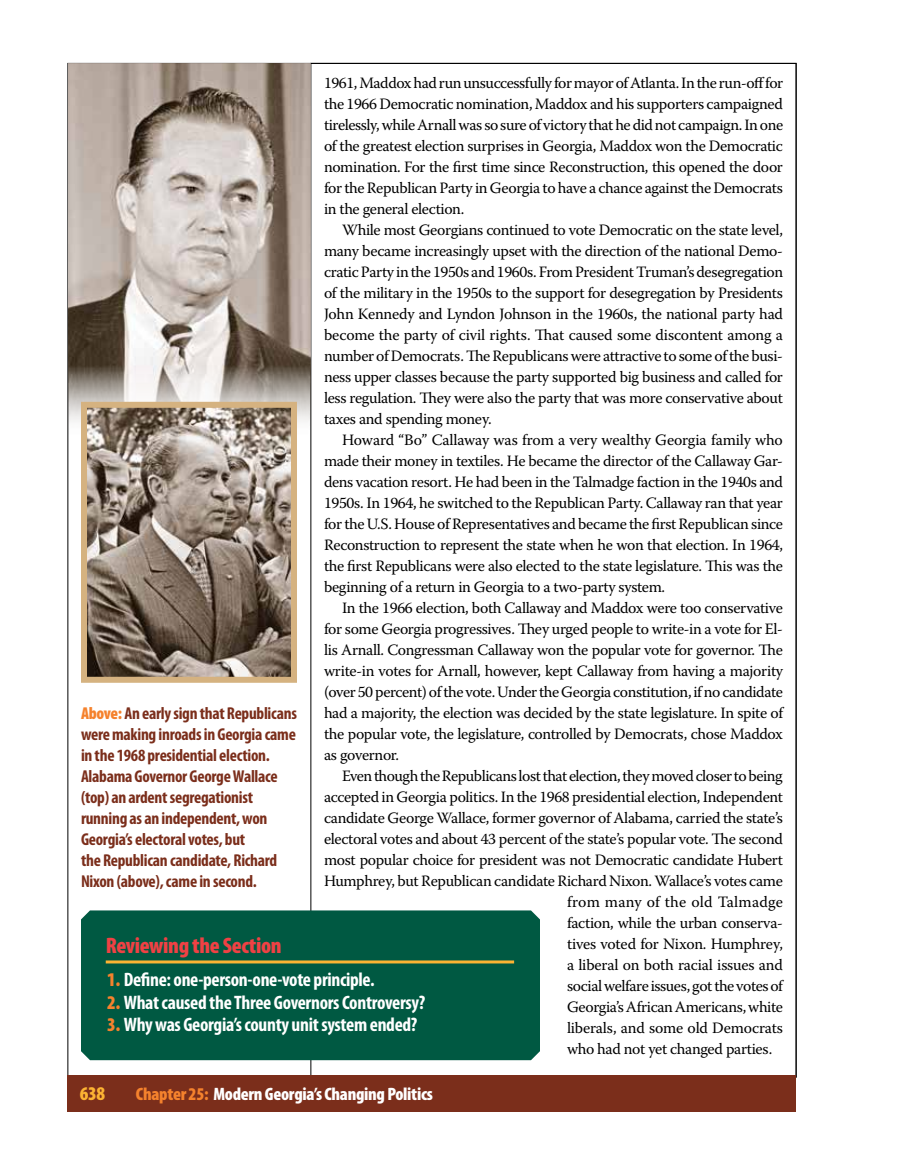
<style>
.page{position:relative;width:918px;height:1175px;background:#fff}
.page>*{position:absolute;margin:0;border:0;box-sizing:border-box;transform-origin:0 0}
.t1{font:900 condensed 22.5px "Myriad Pro";letter-spacing:-.015em;color:#ef4144}
.t2{font:700 condensed 19.5px "Myriad Pro";letter-spacing:-.015em;color:#fff}
.t3{font:900 condensed 19.5px "Myriad Pro";color:#fcb333}
.t4{font:900 condensed 18px "Myriad Pro";letter-spacing:-.015em;color:#fff}
.t5{font:700 condensed 17.25px/21px "Myriad Pro";letter-spacing:-.015em;color:#7b2e1b}
.t6{font:15.75px/21px "Warnock Pro";letter-spacing:-.025em;color:#000;text-align:justify}
.t7{font:15.75px "Warnock Pro";letter-spacing:.015em;color:#000}
.s1{font-weight:900;color:#f5822d}
.s2{color:#f5822d}
</style>
<div class="page">
<div style="left:68px;top:1076px;width:728px;height:36px;background:#7b2e1b"></div>
<svg style="left:81px;top:899px;width:459px;height:167px;background:#1b6b56"></svg>
<hr style="left:106px;top:960px;width:408px;height:3px;background:#fcb333">
<img style="left:68px;top:64px;width:242px;height:373px">
<img style="left:88px;top:409px;width:202px;height:266px">
<div style="left:81px;top:402px;width:216px;height:280px;border:6px solid #d5b280"></div>
<p class="t6" style="left:324px;top:72px;width:461px">1961, Maddox had run unsuccessfully for mayor of Atlanta. In the run-off for the 1966 Democratic nomination, Maddox and his supporters campaigned tirelessly, while Arnall was so sure of victory that he did not campaign. In one of the greatest election surprises in Georgia, Maddox won the Democratic nomination. For the first time since Reconstruction, this opened the door for the Republican Party in Georgia to have a chance against the Democrats in the general election.</p>
<p class="t6" style="left:324px;top:219px;width:461px;text-indent:18px">While most Georgians continued to vote Democratic on the state level, many became increasingly upset with the direction of the national Demo&shy;cratic Party in the 1950s and 1960s. From President Truman’s desegregation of the military in the 1950s to the support for desegregation by Presidents John Kennedy and Lyndon Johnson in the 1960s, the national party had become the party of civil rights. That caused some discontent among a number of Democrats. The Republicans were attractive to some of the busi&shy;ness upper classes because the party supported big business and called for less regulation. They were also the party that was more conservative about taxes and spending money.</p>
<p class="t6" style="left:324px;top:429px;width:461px;text-indent:18px">Howard “Bo” Callaway was from a very wealthy Georgia family who made their money in textiles. He became the director of the Callaway Gar&shy;dens vacation resort. He had been in the Talmadge faction in the 1940s and 1950s. In 1964, he switched to the Republican Party. Callaway ran that year for the U.S. House of Representatives and became the first Republican since Reconstruction to represent the state when he won that election. In 1964, the first Republicans were also elected to the state legislature. This was the beginning of a return in Georgia to a two-party system.</p>
<p class="t6" style="left:324px;top:597px;width:461px;text-indent:18px">In the 1966 election, both Callaway and Maddox were too conservative for some Georgia progressives. They urged people to write-in a vote for El&shy;lis Arnall. Congressman Callaway won the popular vote for governor. The write-in votes for Arnall, however, kept Callaway from having a majority (over 50 percent) of the vote. Under the Georgia constitution, if no candidate had a majority, the election was decided by the state legislature. In spite of the popular vote, the legislature, controlled by Democrats, chose Maddox as governor.</p>
<p class="t6" style="left:342px;top:765px;width:442px">Even though the Republicans lost that election, they moved closer to being</p>
<p class="t6" style="left:324px;top:786px;width:460px">accepted in Georgia politics. In the 1968 presidential election, Independent</p>
<p class="t6" style="left:324px;top:807px;width:461px">candidate George Wallace, former governor of Alabama, carried the state’s</p>
<p class="t6" style="left:324px;top:828px;width:460px">electoral votes and about 43 percent of the state’s popular vote. The second</p>
<p class="t6" style="left:324px;top:849px;width:460px">most popular choice for president was not Democratic candidate Hubert</p>
<p class="t6" style="left:324px;top:870px;width:460px">Humphrey, but Republican candidate Richard Nixon. Wallace’s votes came</p>
<p class="t7" style="left:567px;top:892px;width:218px">from many of the old Talmadge</p>
<p class="t6" style="left:567px;top:912px;width:217px">faction, while the urban conserva-</p>
<p class="t6" style="left:567px;top:933px;width:217px">tives voted for Nixon. Humphrey,</p>
<p class="t6" style="left:567px;top:954px;width:218px">a liberal on both racial issues and</p>
<p class="t6" style="left:567px;top:975px;width:218px">social welfare issues, got the votes of</p>
<p class="t6" style="left:567px;top:996px;width:217px">Georgia’s African Americans, white</p>
<p class="t6" style="left:567px;top:1017px;width:218px">liberals, and some old Democrats</p>
<p class="t6" style="left:567px;top:1038px;width:207px">who had not yet changed parties.</p>
<p class="t5" style="left:81px;top:702px;width:217px"><span class="s1">Above:</span> An early sign that Republicans were making inroads in Georgia came in the 1968 presidential election.<br>Alabama Governor George Wallace (top) an ardent segregationist running as an independent, won Georgia’s electoral votes, but<br>the Republican candidate, Richard Nixon (above), came in second.</p>
<h1 class="t1" style="left:106px;top:931px;width:178px">Reviewing the Section</h1>
<p class="t2" style="left:107px;top:967px;width:269px"><span class="s1">1.</span> Define: one-person-one-vote principle.</p>
<p class="t2" style="left:107px;top:989px;width:320px"><span class="s1">2.</span> What caused the Three Governors Controversy?</p>
<p class="t2" style="left:107px;top:1012px;width:312px"><span class="s1">3.</span> Why was Georgia’s county unit system ended?</p>
<p class="t3" style="left:80px;top:1080px;width:27px">638</p>
<p class="t4" style="left:136px;top:1082px;width:298px"><span class="s2">Chapter 25:</span> Modern Georgia’s Changing Politics</p>
</div>
